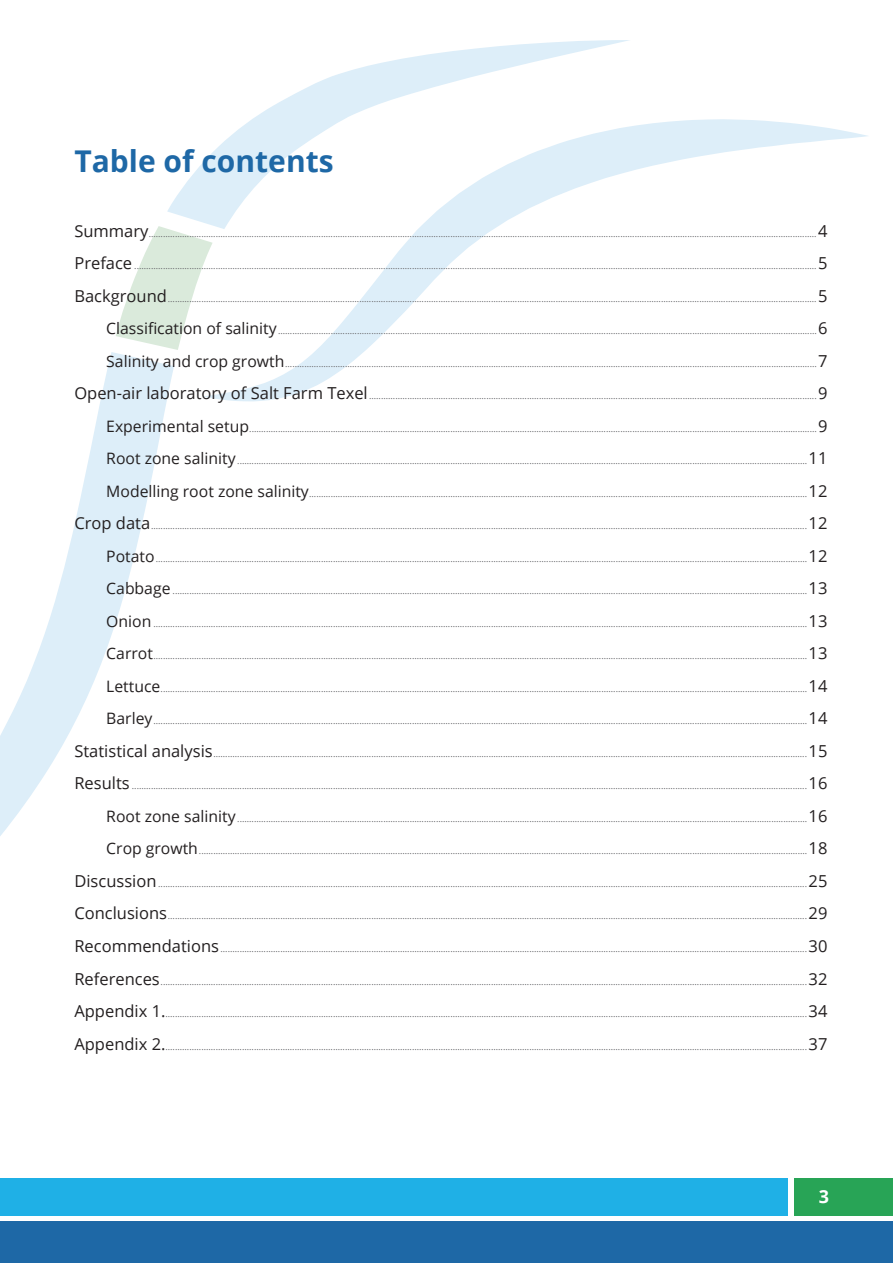
<style>
.page{position:relative;width:893px;height:1263px;background:#fff}
.page>*{position:absolute;margin:0;border:0;box-sizing:border-box;transform-origin:0 0}
.t1{font:700 30px "Open Sans";color:#1e68a6}
.t2{font:700 18px "Open Sans";color:#fff}
.t3{font:9px "Open Sans";color:#6c6d70}
.s1{font-size:16.5px;color:#231f20}
.s2{font-size:15.75px;color:#231f20}
</style>
<div class="page">
<svg style="left:204px;top:119px;width:664px;height:282px"></svg>
<svg style="left:167px;top:40px;width:464px;height:189px"></svg>
<svg style="left:0;top:352px;width:174px;height:484px"></svg>
<svg style="left:116px;top:226px;width:97px;height:124px"></svg>
<div style="left:795px;top:1178px;width:98px;height:37px;background:#28a456"></div>
<div style="left:0;top:1178px;width:788px;height:37px;background:#1fb0e6"></div>
<div style="left:0;top:1222px;width:893px;height:41px;background:#1e68a6"></div>
<h1 class="t1" style="left:74px;top:140px;width:261px">Table of contents</h1>
<p class="t3" style="left:74px;top:227px;width:755px"><span class="s1">Summary</span>.......................................................................................................................................................................................................................................................................................<span class="s1">4</span></p>
<p class="t3" style="left:74px;top:260px;width:755px"><span class="s1">Preface</span> ............................................................................................................................................................................................................................................................................................. <span class="s1">5</span></p>
<p class="t3" style="left:74px;top:292px;width:755px"><span class="s1">Background</span>...............................................................................................................................................................................................................................................................................<span class="s1">5</span></p>
<p class="t3" style="left:106px;top:325px;width:723px"><span class="s2">Classification of salinity</span>.................................................................................................................................................................................................................................<span class="s1">6</span></p>
<p class="t3" style="left:106px;top:357px;width:723px"><span class="s2">Salinity and crop growth</span>..............................................................................................................................................................................................................................<span class="s1">7</span></p>
<p class="t3" style="left:74px;top:390px;width:755px"><span class="s1">Open-air laboratory of Salt Farm Texel</span> ...........................................................................................................................................................................................<span class="s1">9</span></p>
<p class="t3" style="left:106px;top:422px;width:723px"><span class="s2">Experimental setup</span>.............................................................................................................................................................................................................................................<span class="s1">9</span></p>
<p class="t3" style="left:106px;top:455px;width:723px"><span class="s2">Root zone salinity</span> ..............................................................................................................................................................................................................................................<span class="s1">11</span></p>
<p class="t3" style="left:106px;top:487px;width:723px"><span class="s2">Modelling root zone salinity</span>................................................................................................................................................................................................................<span class="s1">12</span></p>
<p class="t3" style="left:74px;top:520px;width:755px"><span class="s1">Crop data</span>.................................................................................................................................................................................................................................................................................. <span class="s1">12</span></p>
<p class="t3" style="left:106px;top:552px;width:723px"><span class="s2">Potato</span>................................................................................................................................................................................................................................................................................<span class="s1">12</span></p>
<p class="t3" style="left:106px;top:585px;width:723px"><span class="s2">Cabbage</span> .........................................................................................................................................................................................................................................................................<span class="s1">13</span></p>
<p class="t3" style="left:106px;top:617px;width:723px"><span class="s2">Onion</span> .................................................................................................................................................................................................................................................................................<span class="s1">13</span></p>
<p class="t3" style="left:106px;top:650px;width:723px"><span class="s2">Carrot</span>.................................................................................................................................................................................................................................................................................<span class="s1">13</span></p>
<p class="t3" style="left:106px;top:682px;width:723px"><span class="s2">Lettuce</span>..............................................................................................................................................................................................................................................................................<span class="s1">14</span></p>
<p class="t3" style="left:106px;top:715px;width:723px"><span class="s2">Barley</span>.................................................................................................................................................................................................................................................................................<span class="s1">14</span></p>
<p class="t3" style="left:74px;top:747px;width:755px"><span class="s1">Statistical analysis</span>........................................................................................................................................................................................................................................................ <span class="s1">15</span></p>
<p class="t3" style="left:74px;top:780px;width:755px"><span class="s1">Results</span> .......................................................................................................................................................................................................................................................................................... <span class="s1">16</span></p>
<p class="t3" style="left:106px;top:812px;width:723px"><span class="s2">Root zone salinity</span> ..............................................................................................................................................................................................................................................<span class="s1">16</span></p>
<p class="t3" style="left:106px;top:845px;width:723px"><span class="s2">Crop growth</span>..............................................................................................................................................................................................................................................................<span class="s1">18</span></p>
<p class="t3" style="left:74px;top:877px;width:755px"><span class="s1">Discussion</span> ............................................................................................................................................................................................................................................................................... <span class="s1">25</span></p>
<p class="t3" style="left:74px;top:910px;width:755px"><span class="s1">Conclusions</span>........................................................................................................................................................................................................................................................................... <span class="s1">29</span></p>
<p class="t3" style="left:74px;top:942px;width:755px"><span class="s1">Recommendations</span> ..................................................................................................................................................................................................................................................... <span class="s1">30</span></p>
<p class="t3" style="left:74px;top:975px;width:755px"><span class="s1">References</span> .............................................................................................................................................................................................................................................................................. <span class="s1">32</span></p>
<p class="t3" style="left:74px;top:1007px;width:755px"><span class="s1">Appendix 1.</span>............................................................................................................................................................................................................................................................................ <span class="s1">34</span></p>
<p class="t3" style="left:74px;top:1040px;width:755px"><span class="s1">Appendix 2.</span>............................................................................................................................................................................................................................................................................ <span class="s1">37</span></p>
<h2 class="t2" style="left:819px;top:1183px;width:12px">3</h2>
</div>
